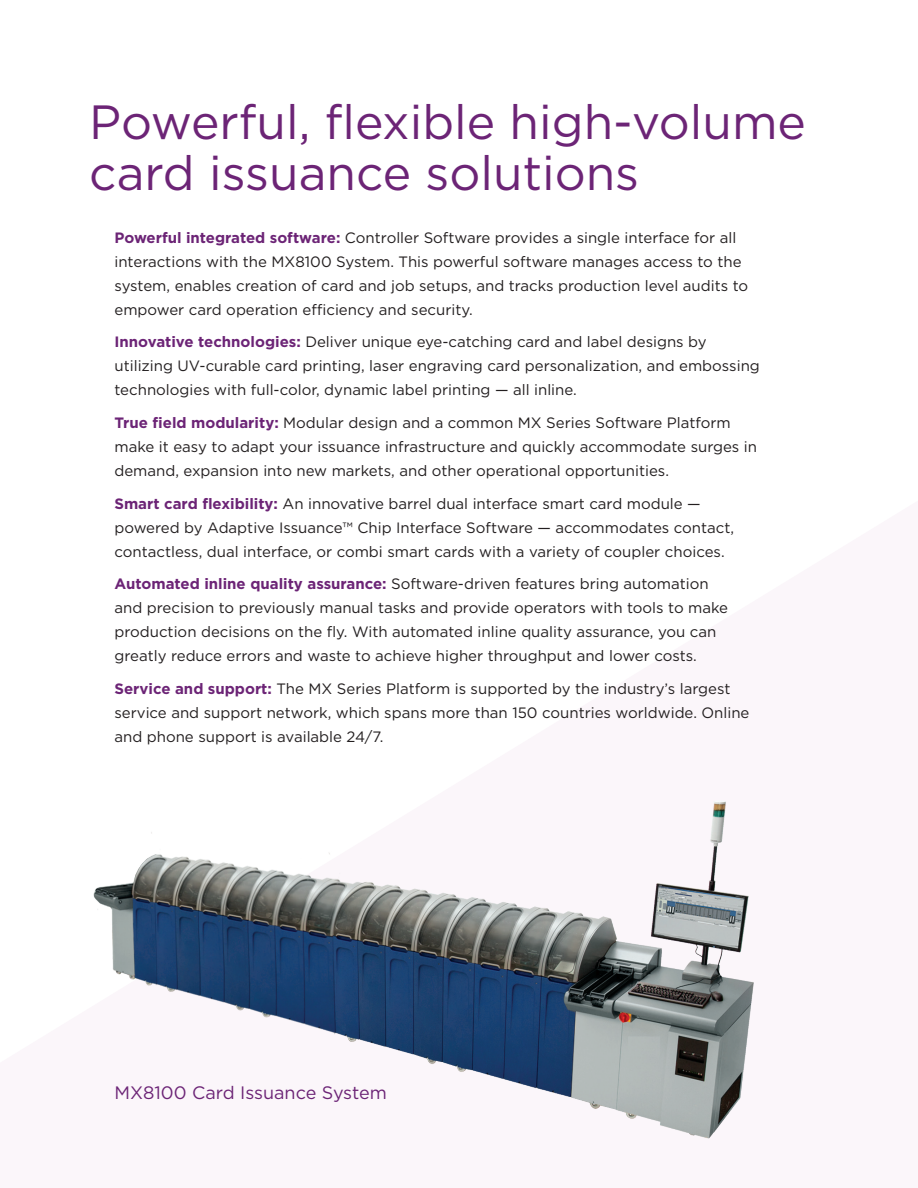
<style>
.page{position:relative;width:918px;height:1188px;background:#fff}
.page>*{position:absolute;margin:0;border:0;box-sizing:border-box;transform-origin:0 0}
.t1{font:48px/51px "Gotham";color:#6c2476}
.t2{font:18px "Gotham";color:#6c2476}
.t3{font:15px/24px "Gotham";color:#231f20}
.s1{font-weight:700;color:#6c2476}
</style>
<div class="page">
<img style="left:93px;top:801px;width:661px;height:338px">
<p class="t1" style="left:89px;top:96px;width:718px">Powerful, flexible high-volume card issuance solutions</p>
<p class="t3" style="left:114px;top:225px;width:635px"><span class="s1">Powerful integrated software:</span> Controller Software provides a single interface for all interactions with the MX8100 System. This powerful software manages access to the system, enables creation of card and job setups, and tracks production level audits to empower card operation efficiency and security.</p>
<p class="t3" style="left:114px;top:330px;width:647px"><span class="s1">Innovative technologies:</span> Deliver unique eye-catching card and label designs by utilizing UV-curable card printing, laser engraving card personalization, and embossing technologies with full-color, dynamic label printing — all inline.</p>
<p class="t3" style="left:114px;top:410px;width:644px"><span class="s1">True field modularity:</span> Modular design and a common MX Series Software Platform make it easy to adapt your issuance infrastructure and quickly accommodate surges in demand, expansion into new markets, and other operational opportunities.</p>
<p class="t3" style="left:114px;top:491px;width:621px"><span class="s1">Smart card flexibility:</span> An innovative barrel dual interface smart card module — powered by Adaptive Issuance™ Chip Interface Software — accommodates contact, contactless, dual interface, or combi smart cards with a variety of coupler choices.</p>
<p class="t3" style="left:114px;top:572px;width:615px"><span class="s1">Automated inline quality assurance:</span> Software-driven features bring automation and precision to previously manual tasks and provide operators with tools to make production decisions on the fly. With automated inline quality assurance, you can greatly reduce errors and waste to achieve higher throughput and lower costs.</p>
<p class="t3" style="left:114px;top:676px;width:637px"><span class="s1">Service and support:</span> The MX Series Platform is supported by the industry’s largest service and support network, which spans more than 150 countries worldwide. Online and phone support is available 24/7.</p>
<p class="t2" style="left:114px;top:1081px;width:274px">MX8100 Card Issuance System</p>
</div>
